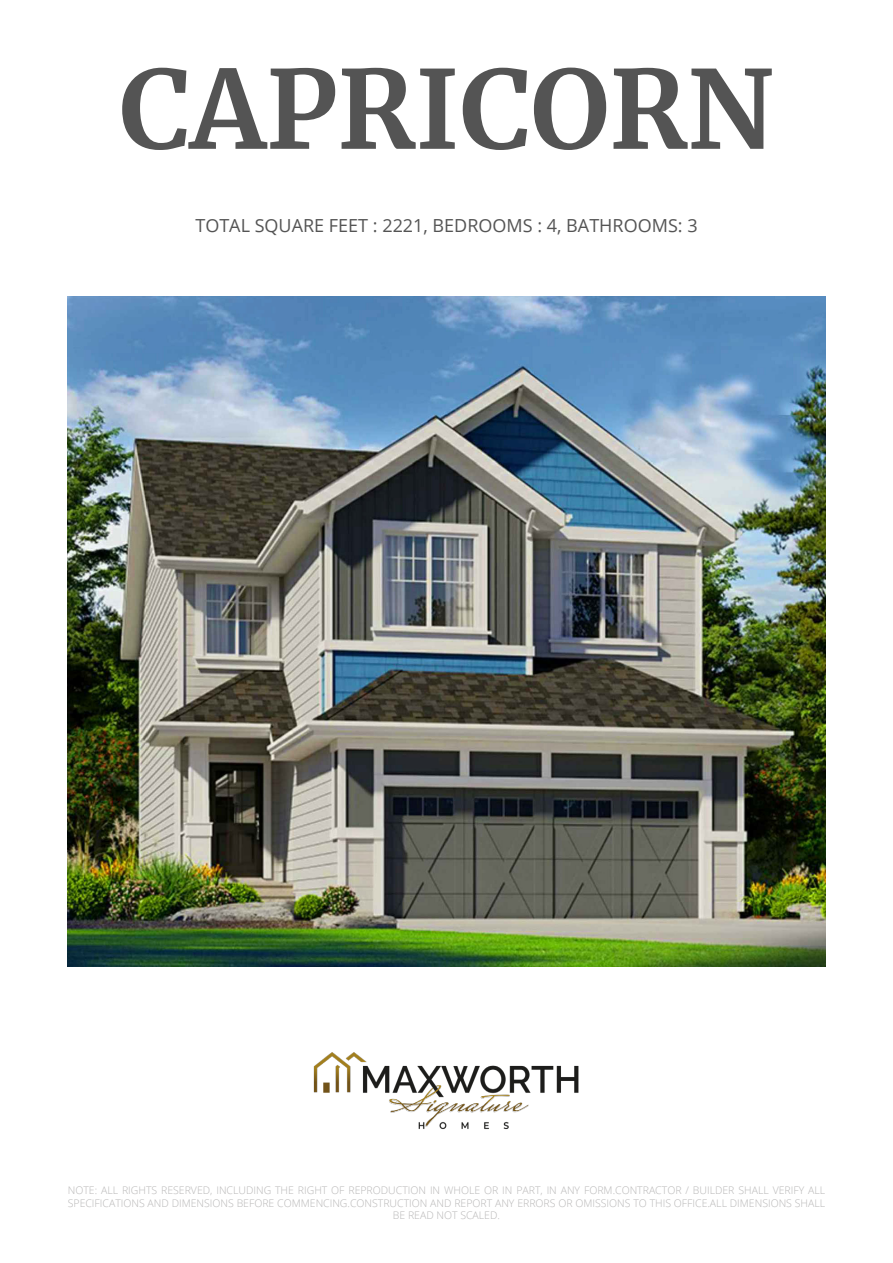
<style>
.page{position:relative;width:893px;height:1263px;background:#fff}
.page>*{position:absolute;margin:0;border:0;box-sizing:border-box;transform-origin:0 0}
.t1{font:700 108px "Merriweather";color:#545454}
.t2{font:18px "Open Sans";color:#545454}
.t3{font:300 10.5px/12.6px "Open Sans";color:#b7b6b6;text-align:center}
</style>
<div class="page">
<img style="left:68px;top:296px;width:757px;height:671px">
<img style="left:313px;top:1052px;width:266px;height:78px">
<h1 class="t1" style="left:119px;top:35px;width:656px">CAPRICORN</h1>
<h2 class="t2" style="left:195px;top:213px;width:504px">TOTAL SQUARE FEET : 2221, BEDROOMS : 4, BATHROOMS: 3</h2>
<p class="t3" style="left:68px;top:1184px;width:759px">NOTE: ALL RIGHTS RESERVED, INCLUDING THE RIGHT OF REPRODUCTION IN WHOLE OR IN PART, IN ANY FORM.CONTRACTOR / BUILDER SHALL VERIFY ALL<br>SPECIFICATIONS AND DIMENSIONS BEFORE COMMENCING.CONSTRUCTION AND REPORT ANY ERRORS OR OMISSIONS TO THIS OFFICE.ALL DIMENSIONS SHALL<br>BE READ NOT SCALED.</p>
</div>
